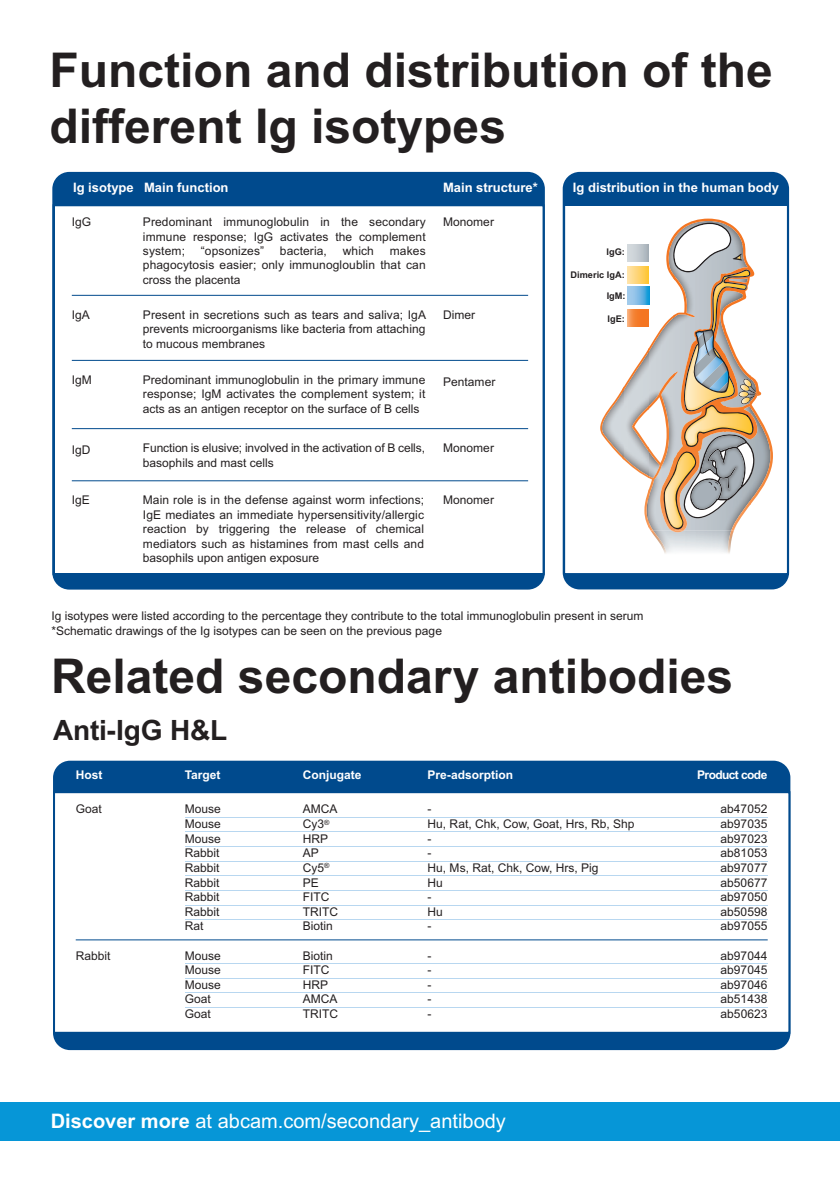
<style>
.page{position:relative;width:840px;height:1191px;background:#fff}
.page>*{position:absolute;margin:0;border:0;box-sizing:border-box;transform-origin:0 0}
.t1{font:700 48px/56px "Arial";color:#231f20}
.t2{font:700 28px "Arial";letter-spacing:-.005em;color:#231f20}
.t3{font:20px "Arial";color:#fff}
.t4{font:700 13px "Arial";color:#fff}
.t5{font:12px/14.4px "Arial";color:#231f20;text-align:justify}
.t6{font:700 12px "Arial";color:#fff}
.t7{font:700 12px "Arial";letter-spacing:-.05em;color:#fff}
.t8{font:700 9.2px "Arial";color:#231f20}
.s1{font-weight:700}
</style>
<div class="page">
<div style="left:0;top:1102px;width:839px;height:38px;background:#0696d7"></div>
<div style="left:52px;top:172px;width:492px;height:417px;background:#004a8d;border-radius:17px"></div>
<div style="left:55px;top:206px;width:487px;height:367px;background:#fff"></div>
<div style="left:53px;top:204px;width:491px;height:371px;border:2px solid #004a8d"></div>
<hr style="left:72px;top:295px;width:456px;height:1px;background:#004a8d">
<hr style="left:72px;top:360px;width:456px;height:1px;background:#004a8d">
<hr style="left:72px;top:428px;width:456px;height:1px;background:#004a8d">
<hr style="left:72px;top:480px;width:456px;height:1px;background:#004a8d">
<div style="left:562px;top:172px;width:226px;height:417px;background:#004a8d;border-radius:17px"></div>
<div style="left:565px;top:206px;width:221px;height:367px;background:#fff"></div>
<div style="left:626px;top:266px;width:22px;height:18px;background:linear-gradient(to right,#ffe5b3,#fec740)"></div>
<svg style="left:627px;top:287px;width:21px;height:17px"></svg>
<img style="left:688px;top:219px;width:40px;height:4px">
<img style="left:648px;top:244px;width:14px;height:287px">
<img style="left:623px;top:349px;width:25px;height:177px">
<img style="left:600px;top:388px;width:23px;height:71px">
<img style="left:757px;top:382px;width:16px;height:114px">
<img style="left:651px;top:531px;width:82px;height:23px">
<svg style="left:627px;top:310px;width:21px;height:17px"></svg>
<div style="left:626px;top:244px;width:22px;height:18px;background:linear-gradient(to right,#dce1e5,#b0b9c0)"></div>
<svg style="left:662px;top:223px;width:95px;height:309px"></svg>
<div style="left:563px;top:204px;width:225px;height:371px;border:2px solid #004a8d"></div>
<div style="left:53px;top:760px;width:737px;height:290px;background:#004a8d;border-radius:17px"></div>
<div style="left:55px;top:793px;width:733px;height:238px;background:#fff"></div>
<div style="left:53px;top:791px;width:737px;height:242px;border:2px solid #004a8d"></div>
<hr style="left:185px;top:817px;width:582px;height:1px;background:#b8d7f0">
<hr style="left:185px;top:831px;width:582px;height:1px;background:#b8d7f0">
<hr style="left:185px;top:846px;width:582px;height:1px;background:#b8d7f0">
<hr style="left:185px;top:861px;width:582px;height:1px;background:#b8d7f0">
<hr style="left:185px;top:875px;width:582px;height:1px;background:#b8d7f0">
<hr style="left:185px;top:890px;width:582px;height:1px;background:#b8d7f0">
<hr style="left:185px;top:904px;width:582px;height:1px;background:#b8d7f0">
<hr style="left:185px;top:919px;width:582px;height:1px;background:#b8d7f0">
<hr style="left:185px;top:963px;width:582px;height:1px;background:#b8d7f0">
<hr style="left:185px;top:977px;width:582px;height:1px;background:#b8d7f0">
<hr style="left:185px;top:992px;width:582px;height:1px;background:#b8d7f0">
<hr style="left:185px;top:1007px;width:582px;height:1px;background:#b8d7f0">
<hr style="left:76px;top:939px;width:691px;height:1px;background:#004a8d">
<h1 class="t1" style="left:49px;top:42px;width:724px">Function and distribution of the different Ig isotypes</h1>
<p class="t4" style="left:73px;top:180px;width:157px">Ig isotype Main function</p>
<p class="t4" style="left:443px;top:180px;width:96px">Main structure*</p>
<p class="t5" style="left:72px;top:215px;width:21px">IgG</p>
<p class="t5" style="left:143px;top:215px;width:284px">Predominant immunoglobulin in the secondary immune response; IgG activates the complement system;</p>
<p class="t4" style="left:572px;top:180px;width:207px">Ig distribution in the human body</p>
<p class="t5" style="left:443px;top:215px;width:52px">Monomer</p>
<p class="t5" style="left:201px;top:244px;width:65px">“opsonizes”</p>
<p class="t5" style="left:280px;top:244px;width:48px">bacteria,</p>
<p class="t5" style="left:342px;top:244px;width:33px">which</p>
<p class="t5" style="left:143px;top:244px;width:284px;text-indent:247px">makes phagocytosis easier; only immunogloublin that can cross the placenta</p>
<p class="t8" style="left:606px;top:246px;width:20px">IgG:</p>
<p class="t8" style="left:570px;top:269px;width:56px">Dimeric IgA:</p>
<p class="t8" style="left:606px;top:289px;width:20px">IgM:</p>
<p class="t5" style="left:72px;top:308px;width:20px">IgA</p>
<p class="t5" style="left:143px;top:308px;width:284px">Present in secretions such as tears and saliva; IgA prevents microorganisms like bacteria from attaching to mucous membranes</p>
<p class="t5" style="left:443px;top:308px;width:33px">Dimer</p>
<p class="t5" style="left:72px;top:373px;width:22px">IgM</p>
<p class="t5" style="left:143px;top:373px;width:284px">Predominant immunoglobulin in the primary immune response; IgM activates the complement system; it acts as an antigen receptor on the surface of B cells</p>
<p class="t5" style="left:443px;top:374px;width:54px">Pentamer</p>
<p class="t5" style="left:72px;top:442px;width:20px">IgD</p>
<p class="t5" style="left:143px;top:441px;width:283px">Function is elusive; involved in the activation of B cells, basophils and mast cells</p>
<p class="t5" style="left:443px;top:441px;width:52px">Monomer</p>
<p class="t5" style="left:72px;top:493px;width:20px">IgE</p>
<p class="t5" style="left:143px;top:493px;width:282px">Main role is in the defense against worm infections; IgE mediates an immediate hypersensitivity/allergic reaction by triggering the release of chemical mediators such as histamines from mast cells and basophils upon antigen exposure</p>
<p class="t5" style="left:443px;top:493px;width:52px">Monomer</p>
<p class="t8" style="left:607px;top:312px;width:19px">IgE:</p>
<p class="t5" style="left:51px;top:609px;width:593px">Ig isotypes were listed according to the percentage they contribute to the total immunoglobulin present in serum *Schematic drawings of the Ig isotypes can be seen on the previous page</p>
<h1 class="t1" style="left:51px;top:648px;width:683px">Related secondary antibodies</h1>
<h2 class="t2" style="left:53px;top:714px;width:176px">Anti-IgG H&amp;L</h2>
<p class="t6" style="left:76px;top:768px;width:28px">Host</p>
<p class="t6" style="left:185px;top:768px;width:37px">Target</p>
<p class="t6" style="left:302px;top:768px;width:60px">Conjugate</p>
<p class="t6" style="left:427px;top:768px;width:87px">Pre-adsorption</p>
<p class="t7" style="left:696px;top:768px;width:72px">Product code</p>
<p class="t5" style="left:76px;top:802px;width:28px">Goat</p>
<p class="t5" style="left:185px;top:802px;width:38px">Mouse</p>
<p class="t5" style="left:302px;top:802px;width:36px">AMCA</p>
<p class="t5" style="left:427px;top:802px;width:5px">-</p>
<p class="t5" style="left:720px;top:802px;width:48px">ab47052</p>
<p class="t5" style="left:185px;top:816px;width:38px">Mouse</p>
<p class="t5" style="left:302px;top:816px;width:28px">Cy3<sup>®</sup></p>
<p class="t5" style="left:427px;top:816px;width:208px">Hu, Rat, Chk, Cow, Goat, Hrs, Rb, Shp</p>
<p class="t5" style="left:720px;top:816px;width:48px">ab97035</p>
<p class="t5" style="left:185px;top:831px;width:38px">Mouse</p>
<p class="t5" style="left:302px;top:831px;width:27px">HRP</p>
<p class="t5" style="left:427px;top:831px;width:5px">-</p>
<p class="t5" style="left:720px;top:831px;width:48px">ab97023</p>
<p class="t5" style="left:185px;top:846px;width:36px">Rabbit</p>
<p class="t5" style="left:302px;top:846px;width:18px">AP</p>
<p class="t5" style="left:427px;top:846px;width:5px">-</p>
<p class="t5" style="left:720px;top:846px;width:48px">ab81053</p>
<p class="t5" style="left:185px;top:860px;width:36px">Rabbit</p>
<p class="t5" style="left:302px;top:860px;width:28px">Cy5<sup>®</sup></p>
<p class="t5" style="left:427px;top:860px;width:172px">Hu, Ms, Rat, Chk, Cow, Hrs, Pig</p>
<p class="t5" style="left:720px;top:860px;width:48px">ab97077</p>
<p class="t5" style="left:185px;top:875px;width:36px">Rabbit</p>
<p class="t5" style="left:302px;top:875px;width:18px">PE</p>
<p class="t5" style="left:427px;top:875px;width:17px">Hu</p>
<p class="t5" style="left:720px;top:875px;width:48px">ab50677</p>
<p class="t5" style="left:185px;top:889px;width:36px">Rabbit</p>
<p class="t5" style="left:302px;top:889px;width:28px">FITC</p>
<p class="t5" style="left:427px;top:889px;width:5px">-</p>
<p class="t5" style="left:720px;top:889px;width:48px">ab97050</p>
<p class="t5" style="left:185px;top:904px;width:36px">Rabbit</p>
<p class="t5" style="left:302px;top:904px;width:37px">TRITC</p>
<p class="t5" style="left:427px;top:904px;width:17px">Hu</p>
<p class="t5" style="left:720px;top:904px;width:48px">ab50598</p>
<p class="t5" style="left:185px;top:919px;width:20px">Rat</p>
<p class="t5" style="left:302px;top:919px;width:32px">Biotin</p>
<p class="t5" style="left:427px;top:919px;width:5px">-</p>
<p class="t5" style="left:720px;top:919px;width:48px">ab97055</p>
<p class="t5" style="left:76px;top:948px;width:36px">Rabbit</p>
<p class="t5" style="left:185px;top:948px;width:38px">Mouse</p>
<p class="t5" style="left:302px;top:948px;width:32px">Biotin</p>
<p class="t5" style="left:427px;top:948px;width:5px">-</p>
<p class="t5" style="left:720px;top:948px;width:48px">ab97044</p>
<p class="t5" style="left:185px;top:962px;width:38px">Mouse</p>
<p class="t5" style="left:302px;top:962px;width:28px">FITC</p>
<p class="t5" style="left:427px;top:962px;width:5px">-</p>
<p class="t5" style="left:720px;top:962px;width:48px">ab97045</p>
<p class="t5" style="left:185px;top:977px;width:38px">Mouse</p>
<p class="t5" style="left:302px;top:977px;width:27px">HRP</p>
<p class="t5" style="left:427px;top:977px;width:5px">-</p>
<p class="t5" style="left:720px;top:977px;width:48px">ab97046</p>
<p class="t5" style="left:185px;top:992px;width:28px">Goat</p>
<p class="t5" style="left:302px;top:992px;width:36px">AMCA</p>
<p class="t5" style="left:427px;top:992px;width:5px">-</p>
<p class="t5" style="left:720px;top:992px;width:48px">ab51438</p>
<p class="t5" style="left:185px;top:1006px;width:28px">Goat</p>
<p class="t5" style="left:302px;top:1006px;width:37px">TRITC</p>
<p class="t5" style="left:427px;top:1006px;width:5px">-</p>
<p class="t5" style="left:720px;top:1006px;width:48px">ab50623</p>
<h3 class="t3" style="left:51px;top:1109px;width:456px"><span class="s1">Discover more</span> at abcam.com/secondary_antibody</h3>
</div>
